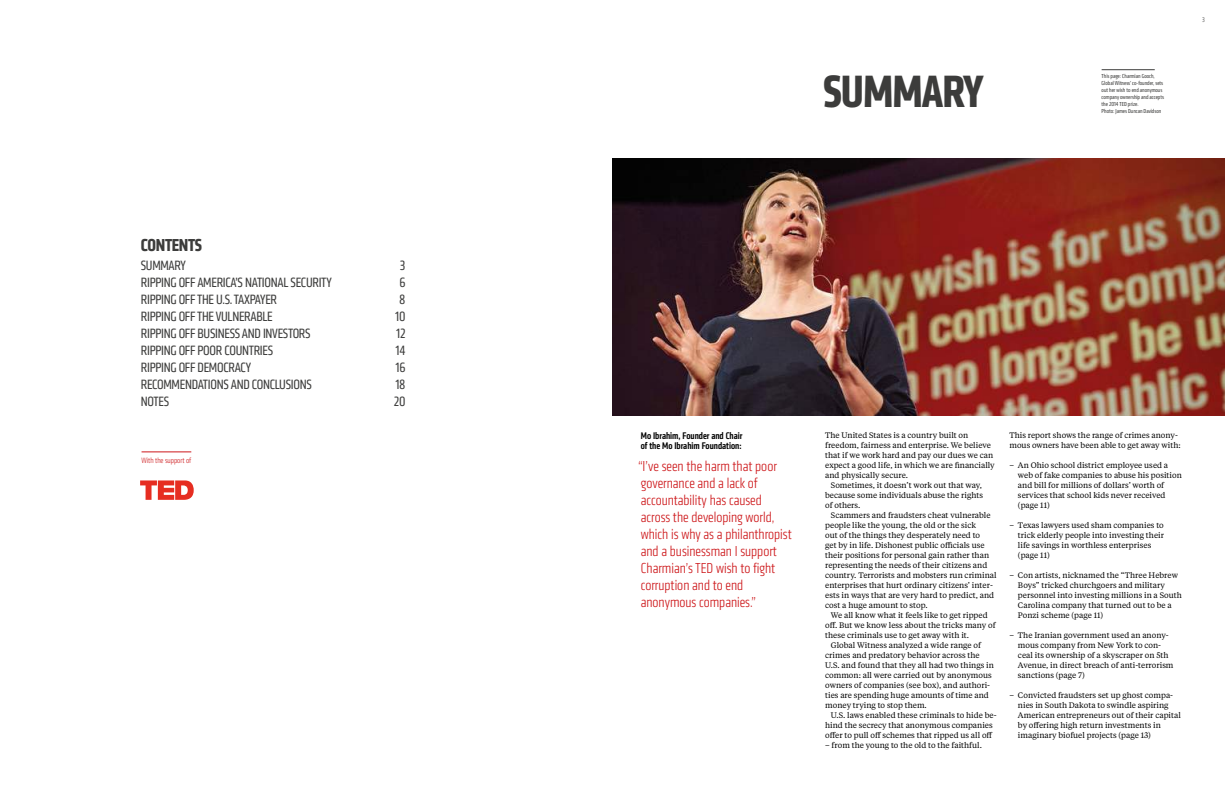
<style>
.page{position:relative;width:1225px;height:791px;background:#fff}
.page>*{position:absolute;margin:0;border:0;box-sizing:border-box;transform-origin:0 0}
.t1{font:700 condensed 47px "Klavika";letter-spacing:-.02em;color:#3c3c3b}
.t2{font:700 condensed 18px "Klavika";letter-spacing:-.02em;color:#3c3c3b}
.t3{font:300 condensed 15px/17px "Klavika";color:#cd171a}
.t4{font:condensed 14px "Klavika";letter-spacing:-.02em;color:#3c3c3b}
.t5{font:500 condensed 10px/10px "Klavika";color:#000}
.t6{font:8px/10px "Tiempos Text";color:#000}
.t7{font:300 condensed 8px "Klavika";color:#cd171a}
.t8{font:300 condensed 7px "Klavika";color:#3c3c3b}
.t9{font:condensed 6px/7px "Klavika";color:#3c3c3b}
</style>
<div class="page">
<img style="left:612px;top:158px;width:613px;height:257px">
<hr style="left:1101px;top:70px;width:53px;height:1px;background:#3c3c3b">
<svg style="left:140px;top:480px;width:54px;height:20px"></svg>
<hr style="left:141px;top:452px;width:50px;height:1px;background:#cd171a">
<h2 class="t2" style="left:141px;top:233px;width:63px">CONTENTS</h2>
<h3 class="t4" style="left:141px;top:257px;width:47px">SUMMARY</h3>
<h3 class="t4" style="left:400px;top:257px;width:7px">3</h3>
<h3 class="t4" style="left:141px;top:274px;width:192px">RIPPING OFF AMERICA’S NATIONAL SECURITY</h3>
<h3 class="t4" style="left:399px;top:274px;width:8px">6</h3>
<h3 class="t4" style="left:141px;top:291px;width:138px">RIPPING OFF THE U.S. TAXPAYER</h3>
<h3 class="t4" style="left:399px;top:291px;width:8px">8</h3>
<h3 class="t4" style="left:141px;top:308px;width:133px">RIPPING OFF THE VULNERABLE</h3>
<h3 class="t4" style="left:395px;top:308px;width:12px">10</h3>
<h3 class="t4" style="left:141px;top:325px;width:171px">RIPPING OFF BUSINESS AND INVESTORS</h3>
<h3 class="t4" style="left:396px;top:325px;width:11px">12</h3>
<h3 class="t4" style="left:141px;top:342px;width:134px">RIPPING OFF POOR COUNTRIES</h3>
<h3 class="t4" style="left:395px;top:342px;width:11px">14</h3>
<h3 class="t4" style="left:141px;top:359px;width:112px">RIPPING OFF DEMOCRACY</h3>
<h3 class="t4" style="left:395px;top:359px;width:11px">16</h3>
<h3 class="t4" style="left:141px;top:376px;width:172px">RECOMMENDATIONS AND CONCLUSIONS</h3>
<h3 class="t4" style="left:395px;top:376px;width:12px">18</h3>
<h3 class="t4" style="left:141px;top:393px;width:30px">NOTES</h3>
<h3 class="t4" style="left:394px;top:393px;width:13px">20</h3>
<p class="t7" style="left:141px;top:456px;width:51px">With the support of</p>
<h1 class="t1" style="left:823px;top:61px;width:162px">SUMMARY</h1>
<p class="t9" style="left:1101px;top:73px;width:64px">This page: Charmian Gooch,<br>Global Witness’ co-founder, sets out her wish to end anonymous company ownership and accepts the 2014 TED prize.<br>Photo: James Duncan Davidson</p>
<p class="t8" style="left:1202px;top:16px;width:4px">3</p>
<p class="t5" style="left:641px;top:431px;width:103px">Mo Ibrahim, Founder and Chair of the Mo Ibrahim Foundation:</p>
<p class="t3" style="left:638px;top:458px;width:155px">“I’ve seen the harm that poor governance and a lack of accountability has caused across the developing world, which is why as a philanthropist and a businessman I support<br>Charmian’s TED wish to fight corruption and to end anonymous companies.”</p>
<p class="t6" style="left:825px;top:430px;width:145px">The United States is a country built on</p>
<p class="t6" style="left:825px;top:440px;width:167px">freedom, fairness and enterprise. We believe</p>
<p class="t6" style="left:825px;top:450px;width:169px">that if we work hard and pay our dues we can</p>
<p class="t6" style="left:825px;top:460px;width:171px">expect a good life, in which we are financially</p>
<p class="t6" style="left:825px;top:470px;width:84px">and physically secure.</p>
<p class="t6" style="left:831px;top:480px;width:153px">Sometimes, it doesn’t work out that way,</p>
<p class="t6" style="left:825px;top:490px;width:159px">because some individuals abuse the rights</p>
<p class="t6" style="left:825px;top:500px;width:37px">of others.</p>
<p class="t6" style="left:831px;top:510px;width:161px">Scammers and fraudsters cheat vulnerable</p>
<p class="t6" style="left:825px;top:520px;width:152px">people like the young, the old or the sick</p>
<p class="t6" style="left:825px;top:530px;width:156px">out of the things they desperately need to</p>
<p class="t6" style="left:825px;top:540px;width:161px">get by in life. Dishonest public officials use</p>
<p class="t6" style="left:825px;top:550px;width:165px">their positions for personal gain rather than</p>
<p class="t6" style="left:825px;top:560px;width:164px">representing the needs of their citizens and</p>
<p class="t6" style="left:825px;top:570px;width:173px">country. Terrorists and mobsters run criminal</p>
<p class="t6" style="left:825px;top:580px;width:169px">enterprises that hurt ordinary citizens’ inter-</p>
<p class="t6" style="left:825px;top:590px;width:170px">ests in ways that are very hard to predict, and</p>
<p class="t6" style="left:825px;top:600px;width:104px">cost a huge amount to stop.</p>
<p class="t6" style="left:831px;top:610px;width:158px">We all know what it feels like to get ripped</p>
<p class="t6" style="left:825px;top:620px;width:172px">off. But we know less about the tricks many of</p>
<p class="t6" style="left:825px;top:630px;width:145px">these criminals use to get away with it.</p>
<p class="t6" style="left:831px;top:640px;width:152px">Global Witness analyzed a wide range of</p>
<p class="t6" style="left:825px;top:650px;width:156px">crimes and predatory behavior across the</p>
<p class="t6" style="left:825px;top:660px;width:170px">U.S. and found that they all had two things in</p>
<p class="t6" style="left:825px;top:670px;width:168px">common: all were carried out by anonymous</p>
<p class="t6" style="left:825px;top:680px;width:166px">owners of companies (see box), and authori-</p>
<p class="t6" style="left:825px;top:690px;width:165px">ties are spending huge amounts of time and</p>
<p class="t6" style="left:825px;top:700px;width:103px">money trying to stop them.</p>
<p class="t6" style="left:831px;top:710px;width:167px">U.S. laws enabled these criminals to hide be-</p>
<p class="t6" style="left:825px;top:720px;width:169px">hind the secrecy that anonymous companies</p>
<p class="t6" style="left:825px;top:730px;width:169px">offer to pull off schemes that ripped us all off</p>
<p class="t6" style="left:825px;top:740px;width:158px">– from the young to the old to the faithful.</p>
<p class="t6" style="left:1009px;top:430px;width:173px">This report shows the range of crimes anony&shy;mous owners have been able to get away with:</p>
<p class="t6" style="left:1018px;top:460px;width:165px;text-indent:-9px">– An Ohio school district employee used a web of fake companies to abuse his position and bill for millions of dollars’ worth of services that school kids never received (page 11)</p>
<p class="t6" style="left:1018px;top:520px;width:147px;text-indent:-9px">– Texas lawyers used sham companies to trick elderly people into investing their life savings in worthless enterprises (page 11)</p>
<p class="t6" style="left:1018px;top:570px;width:165px;text-indent:-9px">– Con artists, nicknamed the “Three Hebrew Boys” tricked churchgoers and military personnel into investing millions in a South Carolina company that turned out to be a Ponzi scheme (page 11)</p>
<p class="t6" style="left:1018px;top:630px;width:157px;text-indent:-9px">– The Iranian government used an anony&shy;mous company from New York to con&shy;ceal its ownership of a skyscraper on 5th Avenue, in direct breach of anti-terrorism sanctions (page 7)</p>
<p class="t6" style="left:1018px;top:690px;width:164px;text-indent:-9px">– Convicted fraudsters set up ghost compa&shy;nies in South Dakota to swindle aspiring American entrepreneurs out of their capital by offering high return investments in imaginary biofuel projects (page 13)</p>
</div>
